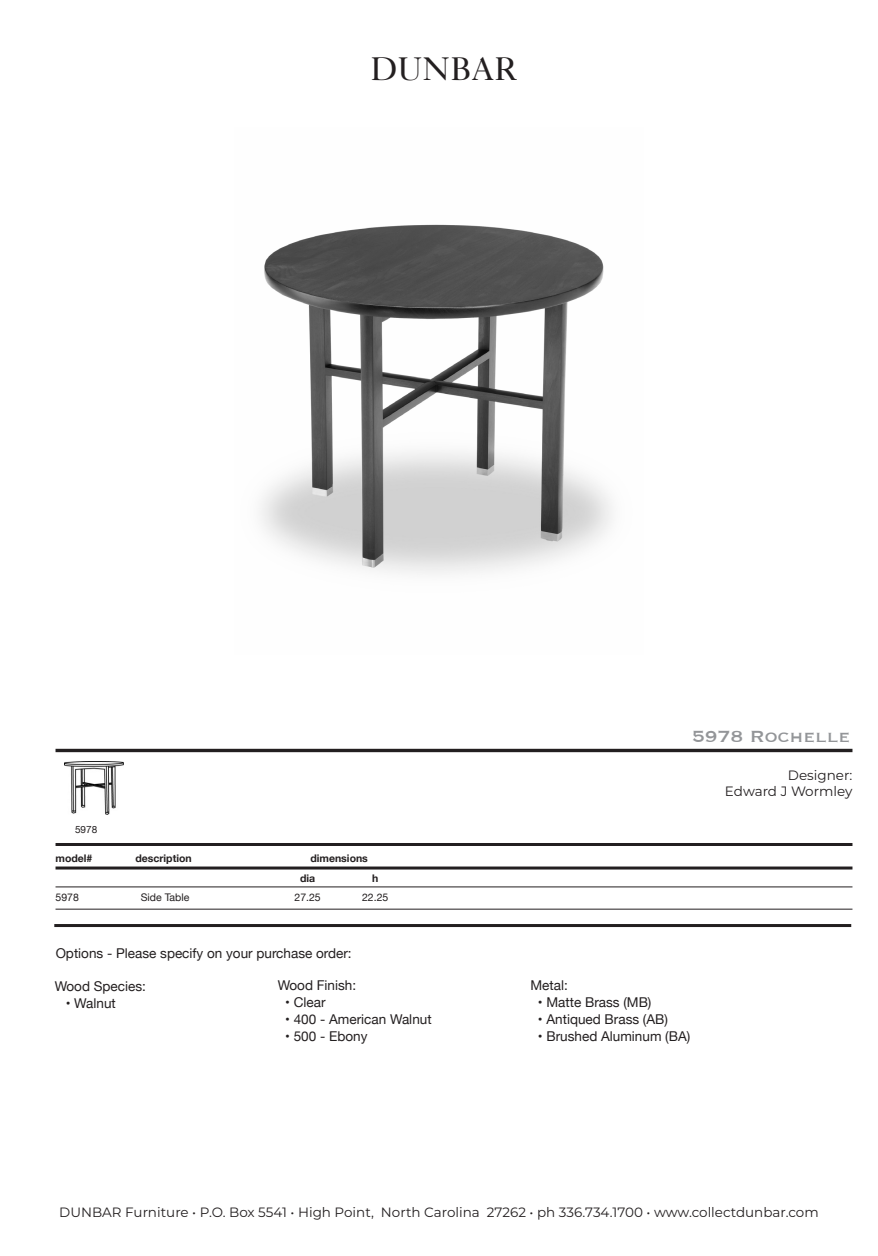
<style>
.page{position:relative;width:878px;height:1256px;background:#fff}
.page>*{position:absolute;margin:0;border:0;box-sizing:border-box;transform-origin:0 0}
.t1{font:32.7px "Caslon 540 LT Std";color:#231f20}
.t2{font:21px "Copperplate";color:#939598}
.t3{font:13.5px "Helvetica Neue";color:#231f20}
.t4{font:13.5px/16.2px "Montserrat";color:#231f20;text-align:right}
.t5{font:700 10.5px "Helvetica Neue";color:#231f20}
.t6{font:10.5px "Helvetica Neue";color:#231f20}
.t7{font:10.05px "Helvetica Neue";color:#231f20}
</style>
<div class="page">
<hr style="left:56px;top:886px;width:796px;height:1px;background:#231f20">
<hr style="left:56px;top:749px;width:796px;height:3px;background:#231f20">
<hr style="left:56px;top:843px;width:796px;height:3px;background:#231f20">
<hr style="left:56px;top:866px;width:796px;height:3px;background:#231f20">
<hr style="left:54px;top:924px;width:797px;height:3px;background:#231f20">
<hr style="left:56px;top:908px;width:796px;height:1px;background:#231f20">
<img style="left:260px;top:224px;width:352px;height:350px">
<img style="left:65px;top:762px;width:58px;height:52px">
<h1 class="t1" style="left:370px;top:49px;width:149px">DUNBAR</h1>
<p class="t7" style="left:75px;top:822px;width:24px">5978</p>
<p class="t5" style="left:56px;top:849px;width:38px">model#</p>
<p class="t5" style="left:135px;top:849px;width:58px">description</p>
<p class="t5" style="left:310px;top:849px;width:59px">dimensions</p>
<p class="t5" style="left:300px;top:870px;width:17px">dia</p>
<p class="t5" style="left:372px;top:870px;width:8px">h</p>
<p class="t6" style="left:56px;top:889px;width:25px">5978</p>
<p class="t6" style="left:141px;top:889px;width:50px">Side Table</p>
<p class="t6" style="left:294px;top:889px;width:28px">27.25</p>
<p class="t6" style="left:362px;top:889px;width:28px">22.25</p>
<p class="t3" style="left:56px;top:943px;width:297px">Options - Please specify on your purchase order:</p>
<p class="t3" style="left:278px;top:975px;width:80px">Wood Finish:</p>
<p class="t3" style="left:285px;top:992px;width:42px">• Clear</p>
<p class="t3" style="left:285px;top:1009px;width:148px">• 400 - American Walnut</p>
<p class="t3" style="left:285px;top:1026px;width:84px">• 500 - Ebony</p>
<p class="t3" style="left:55px;top:976px;width:93px">Wood Species:</p>
<p class="t3" style="left:66px;top:993px;width:52px">• Walnut</p>
<p class="t2" style="left:692px;top:722px;width:160px">5978 Rochelle</p>
<p class="t4" style="left:725px;top:766px;width:129px">Designer:<br>Edward J Wormley</p>
<p class="t3" style="left:530px;top:975px;width:39px">Metal:</p>
<p class="t3" style="left:538px;top:992px;width:115px">• Matte Brass (MB)</p>
<p class="t3" style="left:538px;top:1009px;width:131px">• Antiqued Brass (AB)</p>
<p class="t3" style="left:538px;top:1026px;width:154px">• Brushed Aluminum (BA)</p>
<p class="t4" style="left:59px;top:1203px;width:761px">DUNBAR Furniture • P.O. Box 5541 • High Point, North Carolina 27262 • ph 336.734.1700 • www.collectdunbar.com</p>
</div>
